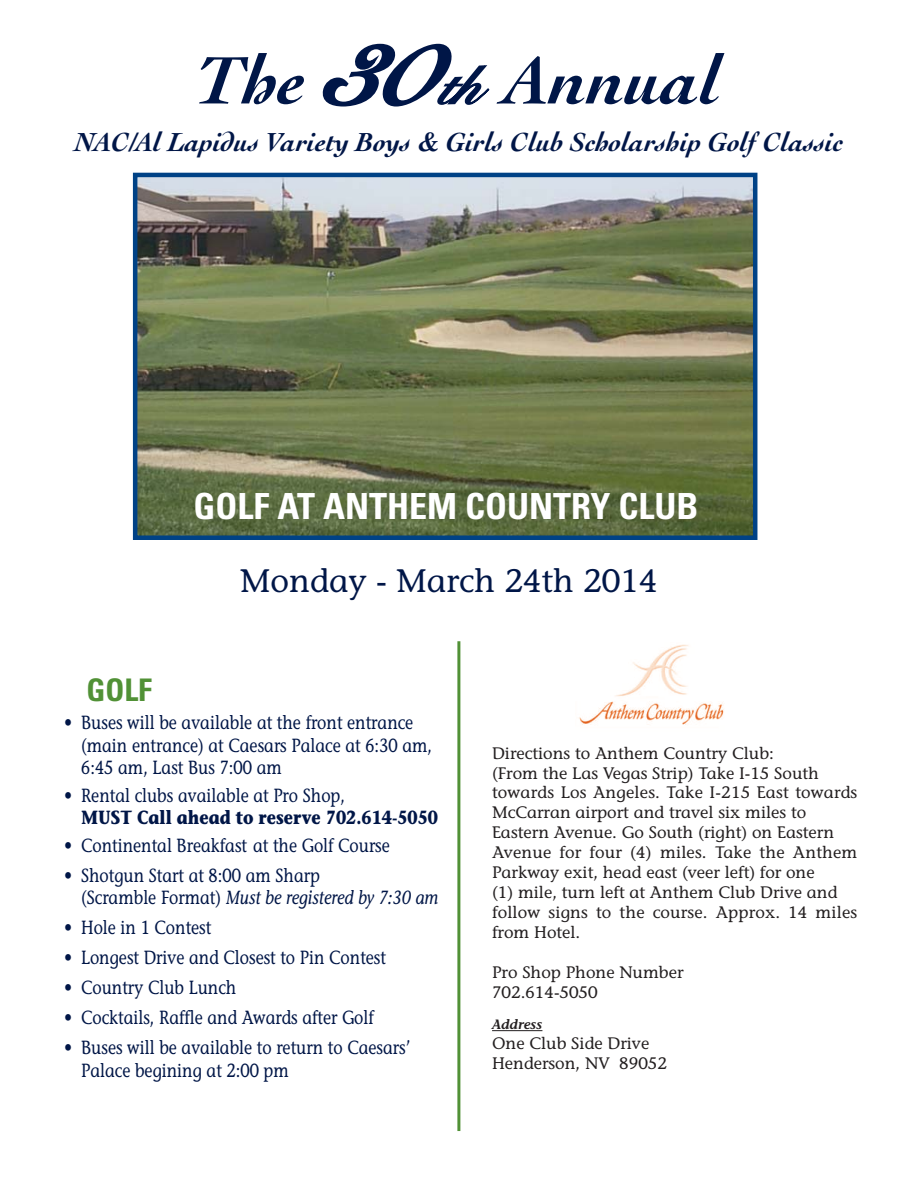
<style>
.page{position:relative;width:918px;height:1188px;background:#fff}
.page>*{position:absolute;margin:0;border:0;box-sizing:border-box;transform-origin:0 0}
.t1{font:italic 700 70.8px "Cochin";color:#001647}
.t2{font:700 condensed 36px "Univers";color:#fff}
.t3{font:32.4px "Stone Informal";color:#001647}
.t4{font:700 condensed 31.05px "Univers";color:#519136}
.t5{font:italic 700 27.6px "Cochin";color:#001647}
.t6{font:19.05px/22.5px "Stone Informal";color:#001647;scale:.85 1}
.t7{font:700 19.05px "Stone Informal";color:#001647;scale:.85 1}
.t8{font:16.65px/20px "Stone Informal";color:#231f20}
.t9{font:italic 600 13.5px "Stone Informal";color:#231f20}
.s1{font-family:"Snell Roundhand Bold Script";font-weight:400;font-size:107.25px}
.s2{font-family:"Snell Roundhand Bold Script";font-weight:400;font-size:53.55px}
.s3{font-family:"Times"}
.s4{font-style:italic}
</style>
<div class="page">
<hr style="left:457px;top:641px;width:3px;height:490px;background:#519136">
<img style="left:138px;top:178px;width:614px;height:357px">
<div style="left:133px;top:173px;width:624px;height:367px;border:4px solid #004286"></div>
<img style="left:579px;top:644px;width:145px;height:81px">
<hr style="left:492px;top:1030px;width:50px;height:1px;background:#231f20">
<h1 class="t1" style="left:197px;top:53px;width:525px">The <span class="s1">30</span><span class="s2">th</span> Annual</h1>
<h3 class="t5" style="left:75px;top:132px;width:770px">NAC/Al Lapidus Variety Boys <span class="s3">&amp;</span> Girls Club Scholarship Golf Classic</h3>
<h2 class="t2" style="left:194px;top:493px;width:506px">GOLF AT ANTHEM COUNTRY CLUB</h2>
<h3 class="t3" style="left:240px;top:568px;width:419px">Monday - March 24th 2014</h3>
<h3 class="t4" style="left:86px;top:678px;width:67px">GOLF</h3>
<p class="t6" style="left:81px;top:713px;width:415px;text-indent:-17px">• Buses will be available at the front entrance (main entrance) at Caesars Palace at 6:30 am,<br>6:45 am, Last Bus 7:00 am</p>
<p class="t6" style="left:64px;top:786px;width:332px">• Rental clubs available at Pro Shop,</p>
<p class="t7" style="left:81px;top:810px;width:422px">MUST Call ahead to reserve 702.614-5050</p>
<p class="t6" style="left:64px;top:836px;width:385px">• Continental Breakfast at the Golf Course</p>
<p class="t6" style="left:81px;top:866px;width:422px;text-indent:-17px">• Shotgun Start at 8:00 am Sharp<br>(Scramble Format) <span class="s4">Must be registered by 7:30 am</span></p>
<p class="t6" style="left:64px;top:918px;width:175px">• Hole in 1 Contest</p>
<p class="t6" style="left:64px;top:948px;width:380px">• Longest Drive and Closest to Pin Contest</p>
<p class="t6" style="left:64px;top:978px;width:204px">• Country Club Lunch</p>
<p class="t6" style="left:64px;top:1008px;width:366px">• Cocktails, Raffle and Awards after Golf</p>
<p class="t6" style="left:81px;top:1038px;width:389px;text-indent:-17px">• Buses will be available to return to Caesars’<br>Palace begining at 2:00 pm</p>
<p class="t8" style="left:492px;top:745px;width:367px">Directions to Anthem Country Club:<br>(From the Las Vegas Strip) Take I-15 South towards Los Angeles. Take I-215 East towards McCarran airport and travel six miles to Eastern Avenue. Go South (right) on Eastern Avenue for four (4) miles. Take the Anthem Parkway exit, head east (veer left) for one<br>(1) mile, turn left at Anthem Club Drive and follow signs to the course. Approx. 14 miles from Hotel.</p>
<p class="t8" style="left:492px;top:964px;width:193px">Pro Shop Phone Number<br>702.614-5050</p>
<p class="t9" style="left:492px;top:1019px;width:52px">Address</p>
<p class="t8" style="left:492px;top:1035px;width:176px">One Club Side Drive<br>Henderson, NV 89052</p>
</div>
